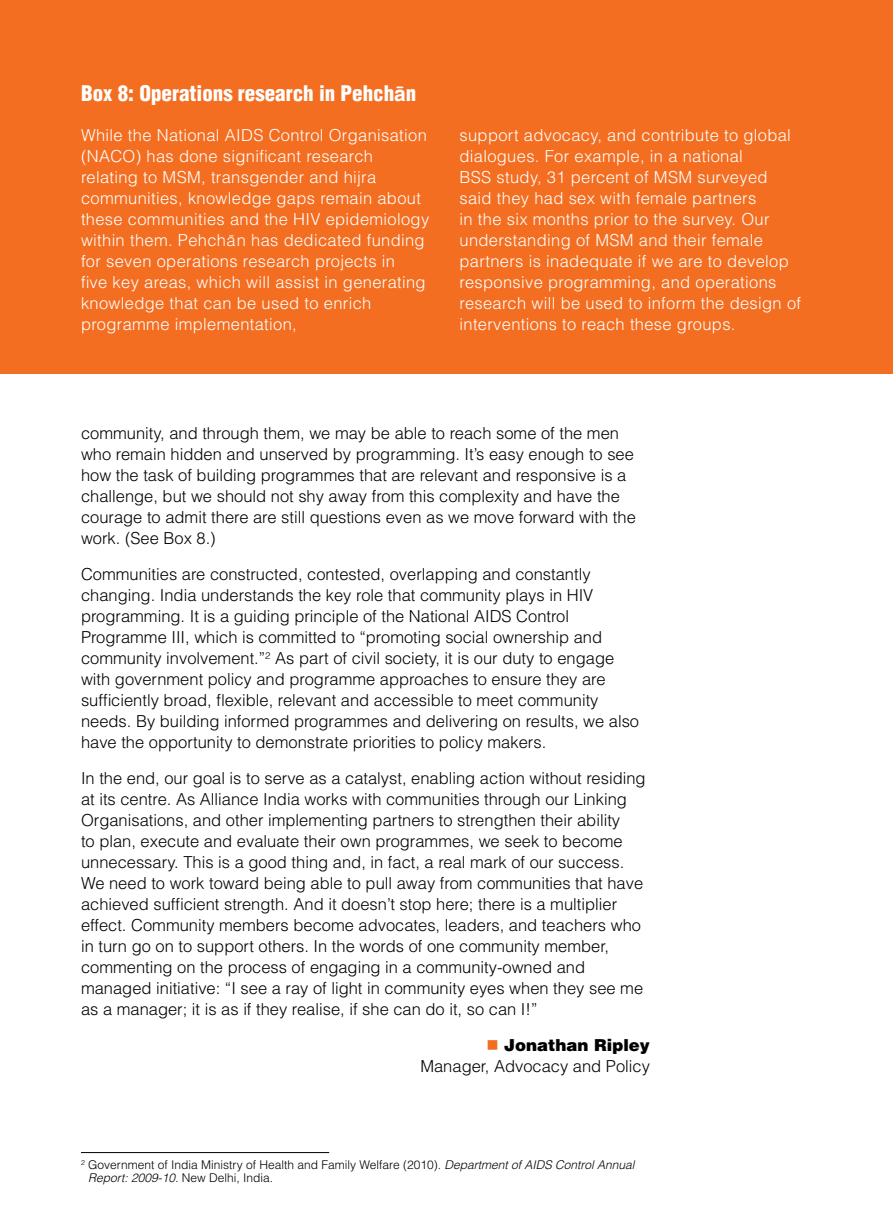
<style>
.page{position:relative;width:893px;height:1223px;background:#fff}
.page>*{position:absolute;margin:0;border:0;box-sizing:border-box;transform-origin:0 0}
.t1{font:900 condensed 21px "Helvetica";color:#fff}
.t2{font:300 16.5px/21px "Helvetica";color:#000}
.t3{font:300 16.5px/21px "Helvetica";letter-spacing:.02em;color:#fff}
.t4{font:300 12px/13.2px "Helvetica";color:#000}
.s1{font-weight:700;font-stretch:normal}
.s2{color:#f36e21}
.s3{font-weight:900}
.s4{font-style:italic}
</style>
<div class="page">
<div style="left:0;top:0;width:893px;height:373px;background:#f36e21"></div>
<hr style="left:81px;top:1152px;width:248px;height:1px;background:#000">
<p class="t1" style="left:81px;top:80px;width:337px">Box 8: Operations research in Pehch<span class="s1">ā</span>n</p>
<p class="t3" style="left:81px;top:124px;width:350px">While the National AIDS Control Organisation (NACO) has done significant research relating to MSM, transgender and hijra communities, knowledge gaps remain about these communities and the HIV epidemiology within them. Pehchan has dedicated funding for seven operations research projects in<br>five key areas, which will assist in generating knowledge that can be used to enrich programme implementation,</p>
<p class="t3" style="left:459px;top:124px;width:343px">support advocacy, and contribute to global dialogues. For example, in a national<br>BSS study, 31 percent of MSM surveyed said they had sex with female partners<br>in the six months prior to the survey. Our understanding of MSM and their female partners is inadequate if we are to develop responsive programming, and operations research will be used to inform the design of interventions to reach these groups.</p>
<p class="t2" style="left:81px;top:422px;width:556px">community, and through them, we may be able to reach some of the men who remain hidden and unserved by programming. It’s easy enough to see how the task of building programmes that are relevant and responsive is a challenge, but we should not shy away from this complexity and have the courage to admit there are still questions even as we move forward with the work. (See Box 8.)</p>
<p class="t2" style="left:81px;top:563px;width:560px">Communities are constructed, contested, overlapping and constantly changing. India understands the key role that community plays in HIV programming. It is a guiding principle of the National AIDS Control Programme III, which is committed to “promoting social ownership and community involvement.”<sup>2</sup> As part of civil society, it is our duty to engage with government policy and programme approaches to ensure they are sufficiently broad, flexible, relevant and accessible to meet community needs. By building informed programmes and delivering on results, we also have the opportunity to demonstrate priorities to policy makers.</p>
<p class="t2" style="left:81px;top:767px;width:566px">In the end, our goal is to serve as a catalyst, enabling action without residing at its centre. As Alliance India works with communities through our Linking Organisations, and other implementing partners to strengthen their ability<br>to plan, execute and evaluate their own programmes, we seek to become unnecessary. This is a good thing and, in fact, a real mark of our success.<br>We need to work toward being able to pull away from communities that have achieved sufficient strength. And it doesn’t stop here; there is a multiplier effect. Community members become advocates, leaders, and teachers who in turn go on to support others. In the words of one community member, commenting on the process of engaging in a community-owned and managed initiative: “I see a ray of light in community eyes when they see me as a manager; it is as if they realise, if she can do it, so can I!”</p>
<p class="t2" style="left:420px;top:1034px;width:231px;text-align:right"><span class="s2">■</span> <span class="s3">Jonathan Ripley<br></span>Manager, Advocacy and Policy</p>
<p class="t4" style="left:88px;top:1157px;width:548px;text-indent:-7px"><sup>2</sup> Government of India Ministry of Health and Family Welfare (2010). <span class="s4">Department of AIDS Control Annual<br>Report: 2009-10.</span> New Delhi, India.</p>
</div>
